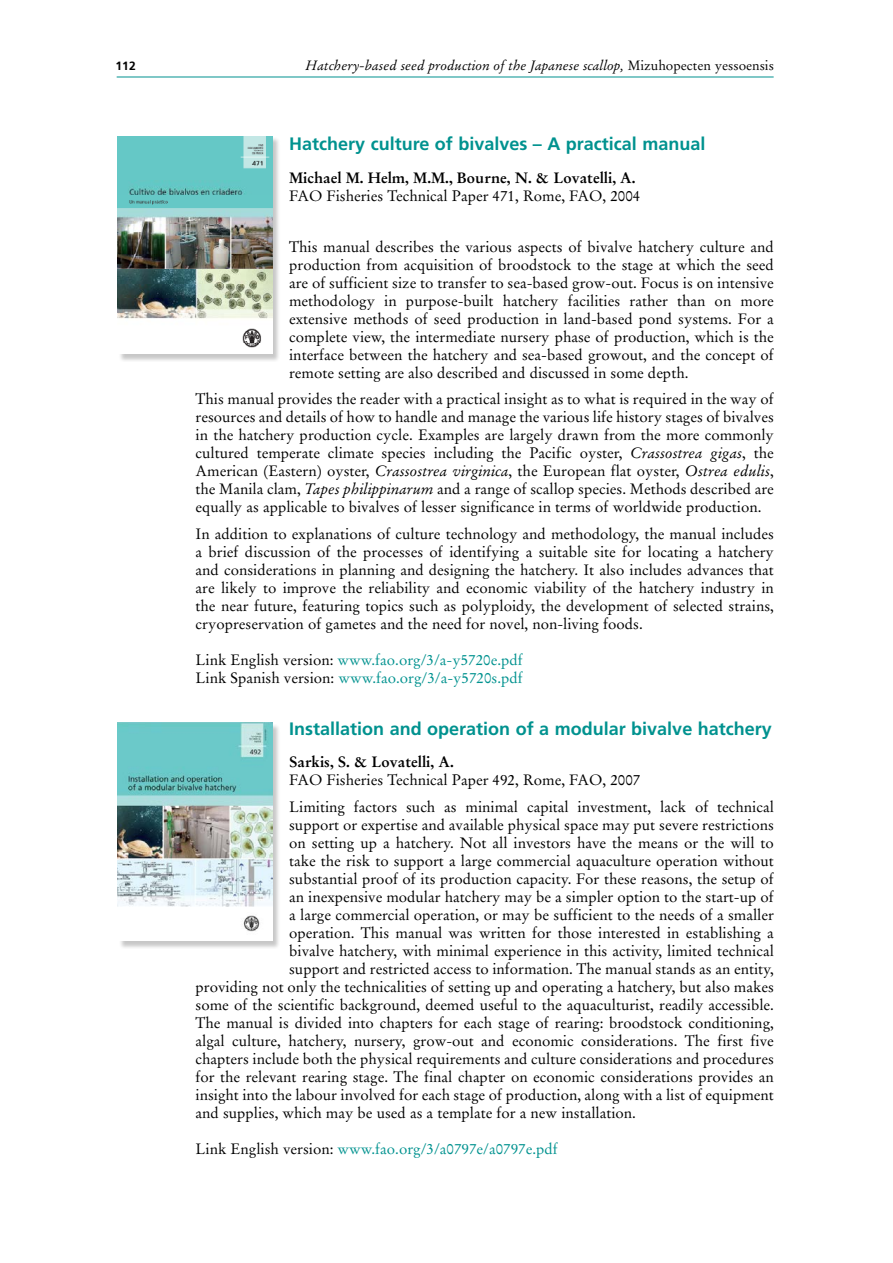
<style>
.page{position:relative;width:893px;height:1263px;background:#fff}
.page>*{position:absolute;margin:0;border:0;box-sizing:border-box;transform-origin:0 0}
.t1{font:700 18px "Frutiger LT Std";color:#00928f}
.t2{font:15px/18px "Stempel Garamond LT Std";color:#000;text-align:justify}
.t3{font:15px/18px "Stempel Garamond LT Std";color:#00928f}
.t4{font:700 15px "Stempel Garamond LT Std";color:#000}
.t5{font:italic 13.5px "Stempel Garamond LT Std";color:#000}
.t6{font:700 12px "Frutiger LT Std";color:#000}
.s1{font-style:normal}
.s2{font-style:italic}
.s3{color:#000}
</style>
<div class="page">
<hr style="left:117px;top:77px;width:657px;height:1px;background:#00928f">
<div style="left:118px;top:137px;width:163px;height:225px;background:#000;opacity:.22"></div>
<img style="left:118px;top:136px;width:154px;height:218px">
<div style="left:119px;top:724px;width:162px;height:225px;background:#000;opacity:.22"></div>
<img style="left:118px;top:723px;width:154px;height:218px">
<p class="t6" style="left:116px;top:59px;width:22px">112</p>
<p class="t5" style="left:305px;top:57px;width:470px">Hatchery-based seed production of the Japanese scallop, <span class="s1">Mizuhopecten yessoensis</span></p>
<p class="t1" style="left:289px;top:133px;width:418px">Hatchery culture of bivalves – A practical manual</p>
<p class="t4" style="left:289px;top:168px;width:348px">Michael M. Helm, M.M., Bourne, N. &amp; Lovatelli, A.</p>
<p class="t2" style="left:289px;top:187px;width:353px">FAO Fisheries Technical Paper 471, Rome, FAO, 2004</p>
<p class="t2" style="left:289px;top:238px;width:486px">This manual describes the various aspects of bivalve hatchery culture and production from acquisition of broodstock to the stage at which the seed are of sufficient size to transfer to sea-based grow-out. Focus is on intensive methodology in purpose-built hatchery facilities rather than on more extensive methods of seed production in land-based pond systems. For a complete view, the intermediate nursery phase of production, which is the interface between the hatchery and sea-based growout, and the concept of remote setting are also described and discussed in some depth.</p>
<p class="t2" style="left:196px;top:390px;width:580px">This manual provides the reader with a practical insight as to what is required in the way of resources and details of how to handle and manage the various life history stages of bivalves in the hatchery production cycle. Examples are largely drawn from the more commonly cultured temperate climate species including the Pacific oyster, <span class="s2">Crassostrea gigas</span>, the American (Eastern) oyster, <span class="s2">Crassostrea virginica</span>, the European flat oyster, <span class="s2">Ostrea edulis</span>, the Manila clam, <span class="s2">Tapes philippinarum</span> and a range of scallop species. Methods described are equally as applicable to bivalves of lesser significance in terms of worldwide production.</p>
<p class="t2" style="left:196px;top:525px;width:580px">In addition to explanations of culture technology and methodology, the manual includes a brief discussion of the processes of identifying a suitable site for locating a hatchery and considerations in planning and designing the hatchery. It also includes advances that are likely to improve the reliability and economic viability of the hatchery industry in the near future, featuring topics such as polyploidy, the development of selected strains, cryopreservation of gametes and the need for novel, non-living foods.</p>
<p class="t3" style="left:196px;top:651px;width:329px"><span class="s3">Link English version:</span> www.fao.org/3/a-y5720e.pdf<br><span class="s3">Link Spanish version:</span> www.fao.org/3/a-y5720s.pdf</p>
<p class="t1" style="left:289px;top:718px;width:484px">Installation and operation of a modular bivalve hatchery</p>
<p class="t4" style="left:289px;top:753px;width:166px">Sarkis, S. &amp; Lovatelli, A.</p>
<p class="t2" style="left:289px;top:767px;width:486px;line-height:26.5px">FAO Fisheries Technical Paper 492, Rome, FAO, 2007<br>Limiting factors such as minimal capital investment, lack of technical</p>
<p class="t2" style="left:289px;top:816px;width:486px">support or expertise and available physical space may put severe restrictions</p>
<p class="t2" style="left:289px;top:834px;width:486px">on setting up a hatchery. Not all investors have the means or the will to</p>
<p class="t2" style="left:289px;top:852px;width:486px">take the risk to support a large commercial aquaculture operation without</p>
<p class="t2" style="left:289px;top:870px;width:486px">substantial proof of its production capacity. For these reasons, the setup of</p>
<p class="t2" style="left:289px;top:888px;width:486px">an inexpensive modular hatchery may be a simpler option to the start-up of</p>
<p class="t2" style="left:289px;top:906px;width:486px">a large commercial operation, or may be sufficient to the needs of a smaller</p>
<p class="t2" style="left:289px;top:924px;width:486px">operation. This manual was written for those interested in establishing a</p>
<p class="t2" style="left:289px;top:942px;width:486px">bivalve hatchery, with minimal experience in this activity, limited technical</p>
<p class="t2" style="left:289px;top:960px;width:486px">support and restricted access to information. The manual stands as an entity,</p>
<p class="t2" style="left:196px;top:978px;width:580px">providing not only the technicalities of setting up and operating a hatchery, but also makes</p>
<p class="t2" style="left:196px;top:996px;width:580px">some of the scientific background, deemed useful to the aquaculturist, readily accessible.</p>
<p class="t2" style="left:196px;top:1014px;width:580px">The manual is divided into chapters for each stage of rearing: broodstock conditioning,</p>
<p class="t2" style="left:196px;top:1032px;width:580px">algal culture, hatchery, nursery, grow-out and economic considerations. The first five</p>
<p class="t2" style="left:196px;top:1050px;width:580px">chapters include both the physical requirements and culture considerations and procedures</p>
<p class="t2" style="left:196px;top:1068px;width:580px">for the relevant rearing stage. The final chapter on economic considerations provides an</p>
<p class="t2" style="left:196px;top:1086px;width:580px">insight into the labour involved for each stage of production, along with a list of equipment</p>
<p class="t2" style="left:196px;top:1104px;width:442px">and supplies, which may be used as a template for a new installation.</p>
<p class="t3" style="left:196px;top:1140px;width:364px"><span class="s3">Link English version:</span> www.fao.org/3/a0797e/a0797e.pdf</p>
</div>
